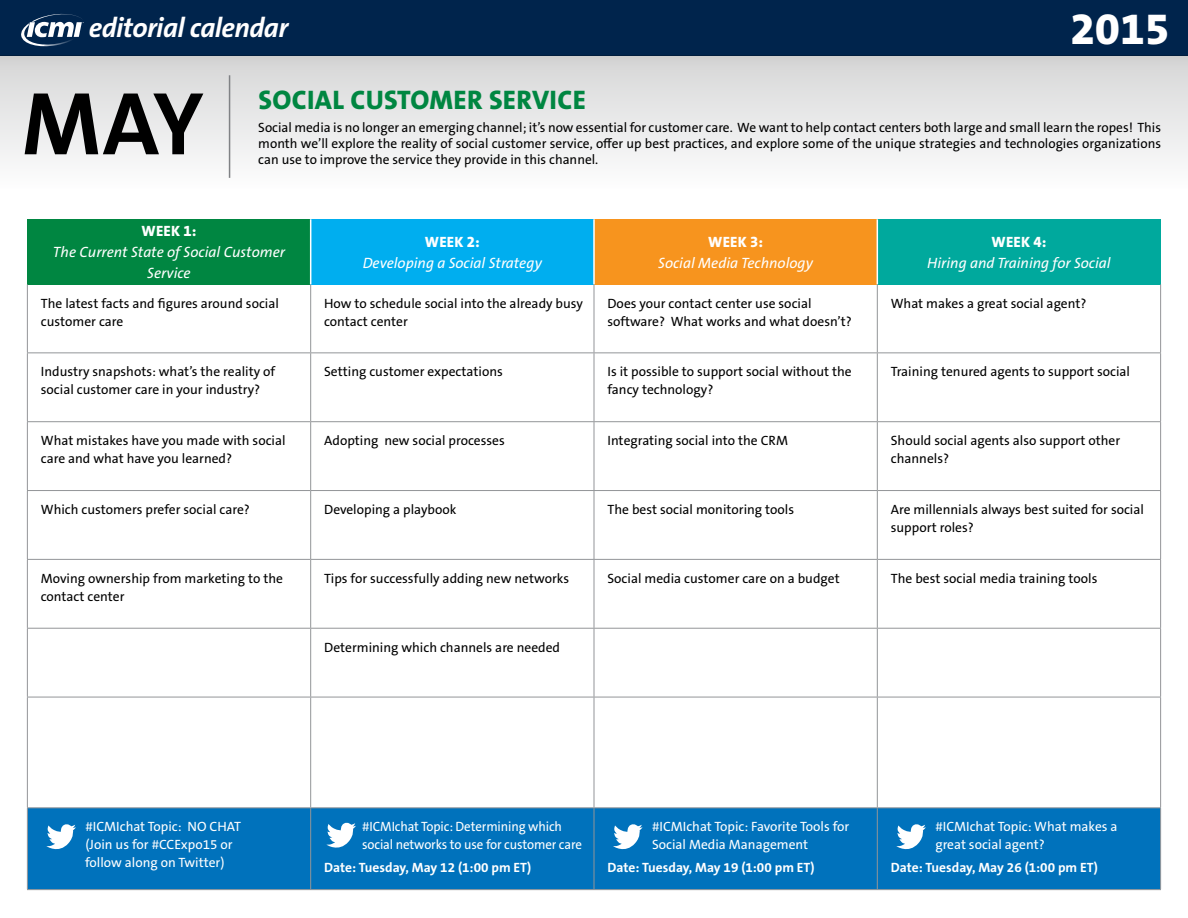
<style>
.page{position:relative;width:1188px;height:918px;background:#fff}
.page>*{position:absolute;margin:0;border:0;box-sizing:border-box;transform-origin:0 0}
.t1{font:700 90px "The Sans B W7";color:#000}
.t2{font:800 45px "The Sans B W8";color:#fff}
.t3{font:italic 700 27.75px "The Sans B W7";letter-spacing:-.02em;color:#fff}
.t4{font:800 27px "The Sans B W8";letter-spacing:.015em;color:#008641}
.t5{font:italic 15px/21px "The Sans B W5 Plain";color:#fff;text-align:center}
.t6{font:800 15px "The Sans B W8";letter-spacing:.02em;color:#fff}
.t7{font:13.5px/18px "The Sans B W5 Plain";color:#000}
.t8{font:13.5px/18px "The Sans B W5 Plain";color:#fff}
.t9{font:700 13.5px "The Sans B W7";color:#fff}
</style>
<div class="page">
<div style="left:0;top:0;width:1188px;height:56px;background:#00244c"></div>
<svg style="left:21px;top:14px;width:63px;height:32px"></svg>
<div style="left:0;top:56px;width:1188px;height:133px;background:linear-gradient(to bottom,#d5d5d5,#fefefe)"></div>
<hr style="left:229px;top:75px;width:1px;height:103px;background:#808285">
<div style="left:27px;top:219px;width:284px;height:65px;background:#008641"></div>
<div style="left:311px;top:219px;width:283px;height:65px;background:#00aeef"></div>
<div style="left:594px;top:219px;width:283px;height:65px;background:#f7941e"></div>
<div style="left:877px;top:219px;width:284px;height:65px;background:#00a99d"></div>
<div style="left:28px;top:808px;width:1132px;height:81px;background:#0072bc"></div>
<hr style="left:310px;top:808px;width:1px;height:81px;background:#939598">
<hr style="left:594px;top:808px;width:1px;height:81px;background:#939598">
<hr style="left:877px;top:808px;width:1px;height:81px;background:#939598">
<hr style="left:310px;top:219px;width:1px;height:65px;background:#fff">
<hr style="left:593px;top:219px;width:2px;height:65px;background:#fff">
<hr style="left:877px;top:219px;width:1px;height:65px;background:#fff">
<hr style="left:27px;top:284px;width:1px;height:68px;background:#939598">
<hr style="left:310px;top:284px;width:1px;height:68px;background:#939598">
<hr style="left:594px;top:284px;width:1px;height:68px;background:#939598">
<hr style="left:877px;top:284px;width:1px;height:68px;background:#939598">
<hr style="left:1160px;top:284px;width:1px;height:68px;background:#939598">
<hr style="left:27px;top:352px;width:284px;height:1px;background:#939598">
<hr style="left:27px;top:353px;width:1px;height:68px;background:#939598">
<hr style="left:311px;top:352px;width:283px;height:1px;background:#939598">
<hr style="left:310px;top:353px;width:1px;height:68px;background:#939598">
<hr style="left:594px;top:352px;width:283px;height:1px;background:#939598">
<hr style="left:594px;top:353px;width:1px;height:68px;background:#939598">
<hr style="left:877px;top:352px;width:284px;height:1px;background:#939598">
<hr style="left:877px;top:353px;width:1px;height:68px;background:#939598">
<hr style="left:1160px;top:353px;width:1px;height:68px;background:#939598">
<hr style="left:27px;top:421px;width:284px;height:1px;background:#939598">
<hr style="left:27px;top:422px;width:1px;height:68px;background:#939598">
<hr style="left:311px;top:421px;width:283px;height:1px;background:#939598">
<hr style="left:310px;top:422px;width:1px;height:68px;background:#939598">
<hr style="left:594px;top:421px;width:283px;height:1px;background:#939598">
<hr style="left:594px;top:422px;width:1px;height:68px;background:#939598">
<hr style="left:877px;top:421px;width:284px;height:1px;background:#939598">
<hr style="left:877px;top:422px;width:1px;height:68px;background:#939598">
<hr style="left:1160px;top:422px;width:1px;height:68px;background:#939598">
<hr style="left:27px;top:490px;width:284px;height:1px;background:#939598">
<hr style="left:27px;top:491px;width:1px;height:68px;background:#939598">
<hr style="left:311px;top:490px;width:283px;height:1px;background:#939598">
<hr style="left:310px;top:491px;width:1px;height:68px;background:#939598">
<hr style="left:594px;top:490px;width:283px;height:1px;background:#939598">
<hr style="left:594px;top:491px;width:1px;height:68px;background:#939598">
<hr style="left:877px;top:490px;width:284px;height:1px;background:#939598">
<hr style="left:877px;top:491px;width:1px;height:68px;background:#939598">
<hr style="left:1160px;top:491px;width:1px;height:68px;background:#939598">
<hr style="left:27px;top:559px;width:284px;height:1px;background:#939598">
<hr style="left:27px;top:560px;width:1px;height:68px;background:#939598">
<hr style="left:311px;top:559px;width:283px;height:1px;background:#939598">
<hr style="left:310px;top:560px;width:1px;height:68px;background:#939598">
<hr style="left:594px;top:559px;width:283px;height:1px;background:#939598">
<hr style="left:594px;top:560px;width:1px;height:68px;background:#939598">
<hr style="left:877px;top:559px;width:284px;height:1px;background:#939598">
<hr style="left:877px;top:560px;width:1px;height:68px;background:#939598">
<hr style="left:1160px;top:560px;width:1px;height:68px;background:#939598">
<hr style="left:27px;top:628px;width:284px;height:1px;background:#939598">
<hr style="left:27px;top:629px;width:1px;height:68px;background:#939598">
<hr style="left:311px;top:628px;width:283px;height:1px;background:#939598">
<hr style="left:310px;top:629px;width:1px;height:68px;background:#939598">
<hr style="left:594px;top:628px;width:283px;height:1px;background:#939598">
<hr style="left:594px;top:629px;width:1px;height:68px;background:#939598">
<hr style="left:877px;top:628px;width:284px;height:1px;background:#939598">
<hr style="left:877px;top:629px;width:1px;height:68px;background:#939598">
<hr style="left:1160px;top:629px;width:1px;height:68px;background:#939598">
<hr style="left:27px;top:697px;width:284px;height:1px;background:#939598">
<hr style="left:27px;top:697px;width:1px;height:110px;background:#939598">
<hr style="left:311px;top:697px;width:283px;height:1px;background:#939598">
<hr style="left:310px;top:697px;width:1px;height:110px;background:#939598">
<hr style="left:594px;top:697px;width:283px;height:1px;background:#939598">
<hr style="left:594px;top:697px;width:1px;height:110px;background:#939598">
<hr style="left:877px;top:697px;width:284px;height:1px;background:#939598">
<hr style="left:877px;top:697px;width:1px;height:110px;background:#939598">
<hr style="left:1160px;top:697px;width:1px;height:110px;background:#939598">
<hr style="left:27px;top:807px;width:284px;height:1px;background:#939598">
<hr style="left:27px;top:808px;width:1px;height:81px;background:#939598">
<hr style="left:311px;top:807px;width:283px;height:1px;background:#939598">
<hr style="left:594px;top:807px;width:283px;height:1px;background:#939598">
<hr style="left:877px;top:807px;width:284px;height:1px;background:#939598">
<hr style="left:1160px;top:808px;width:1px;height:81px;background:#939598">
<hr style="left:27px;top:889px;width:284px;height:1px;background:#939598">
<hr style="left:311px;top:889px;width:283px;height:1px;background:#939598">
<hr style="left:594px;top:889px;width:283px;height:1px;background:#939598">
<hr style="left:877px;top:889px;width:284px;height:1px;background:#939598">
<svg style="left:46px;top:823px;width:30px;height:31px"></svg>
<svg style="left:326px;top:821px;width:30px;height:32px"></svg>
<svg style="left:613px;top:823px;width:30px;height:31px"></svg>
<svg style="left:896px;top:823px;width:30px;height:31px"></svg>
<h3 class="t3" style="left:89px;top:10px;width:201px">editorial calendar</h3>
<h2 class="t2" style="left:1071px;top:0;width:100px">2015</h2>
<h1 class="t1" style="left:22px;top:66px;width:183px">MAY</h1>
<h3 class="t4" style="left:259px;top:82px;width:329px">SOCIAL CUSTOMER SERVICE</h3>
<p class="t7" style="left:258px;top:119px;width:904px;line-height:16.2px;text-align:justify">Social media is no longer an emerging channel; it’s now essential for customer care. We want to help contact centers both large and small learn the ropes! This month we’ll explore the reality of social customer service, offer up best practices, and explore some of the unique strategies and technologies organizations can use to improve the service they provide in this channel.</p>
<p class="t6" style="left:142px;top:222px;width:56px">WEEK 1:</p>
<p class="t5" style="left:53px;top:242px;width:234px">The Current State of Social Customer<br>Service</p>
<p class="t6" style="left:425px;top:232px;width:56px">WEEK 2:</p>
<p class="t5" style="left:363px;top:253px;width:181px">Developing a Social Strategy</p>
<p class="t6" style="left:708px;top:232px;width:56px">WEEK 3:</p>
<p class="t5" style="left:658px;top:253px;width:156px">Social Media Technology</p>
<p class="t6" style="left:992px;top:232px;width:56px">WEEK 4:</p>
<p class="t5" style="left:927px;top:253px;width:185px">Hiring and Training for Social</p>
<p class="t7" style="left:41px;top:294px;width:240px">The latest facts and figures around social customer care</p>
<p class="t7" style="left:324px;top:294px;width:260px">How to schedule social into the already busy contact center</p>
<p class="t7" style="left:607px;top:294px;width:246px">Does your contact center use social software? What works and what doesn’t?</p>
<p class="t7" style="left:891px;top:294px;width:197px">What makes a great social agent?</p>
<p class="t7" style="left:41px;top:363px;width:236px">Industry snapshots: what’s the reality of social customer care in your industry?</p>
<p class="t7" style="left:324px;top:363px;width:180px">Setting customer expectations</p>
<p class="t7" style="left:607px;top:363px;width:246px">Is it possible to support social without the fancy technology?</p>
<p class="t7" style="left:891px;top:363px;width:241px">Training tenured agents to support social</p>
<p class="t7" style="left:41px;top:432px;width:246px">What mistakes have you made with social care and what have you learned?</p>
<p class="t7" style="left:324px;top:432px;width:182px">Adopting new social processes</p>
<p class="t7" style="left:607px;top:432px;width:182px">Integrating social into the CRM</p>
<p class="t7" style="left:891px;top:432px;width:231px">Should social agents also support other channels?</p>
<p class="t7" style="left:41px;top:501px;width:211px">Which customers prefer social care?</p>
<p class="t7" style="left:324px;top:501px;width:134px">Developing a playbook</p>
<p class="t7" style="left:607px;top:501px;width:188px">The best social monitoring tools</p>
<p class="t7" style="left:891px;top:501px;width:255px">Are millennials always best suited for social support roles?</p>
<p class="t7" style="left:41px;top:569px;width:244px">Moving ownership from marketing to the contact center</p>
<p class="t7" style="left:324px;top:569px;width:246px">Tips for successfully adding new networks</p>
<p class="t7" style="left:607px;top:569px;width:234px">Social media customer care on a budget</p>
<p class="t7" style="left:891px;top:569px;width:208px">The best social media training tools</p>
<p class="t7" style="left:324px;top:638px;width:237px">Determining which channels are needed</p>
<p class="t8" style="left:85px;top:818px;width:158px">#ICMIchat Topic: NO CHAT (Join us for #CCExpo15 or follow along on Twitter)</p>
<p class="t8" style="left:362px;top:818px;width:221px">#ICMIchat Topic: Determining which social networks to use for customer care</p>
<p class="t9" style="left:324px;top:859px;width:209px">Date: Tuesday, May 12 (1:00 pm ET)</p>
<p class="t8" style="left:652px;top:818px;width:199px">#ICMIchat Topic: Favorite Tools for<br>Social Media Management</p>
<p class="t9" style="left:607px;top:859px;width:209px">Date: Tuesday, May 19 (1:00 pm ET)</p>
<p class="t8" style="left:935px;top:818px;width:184px">#ICMIchat Topic: What makes a great social agent?</p>
<p class="t9" style="left:891px;top:859px;width:209px">Date: Tuesday, May 26 (1:00 pm ET)</p>
</div>
